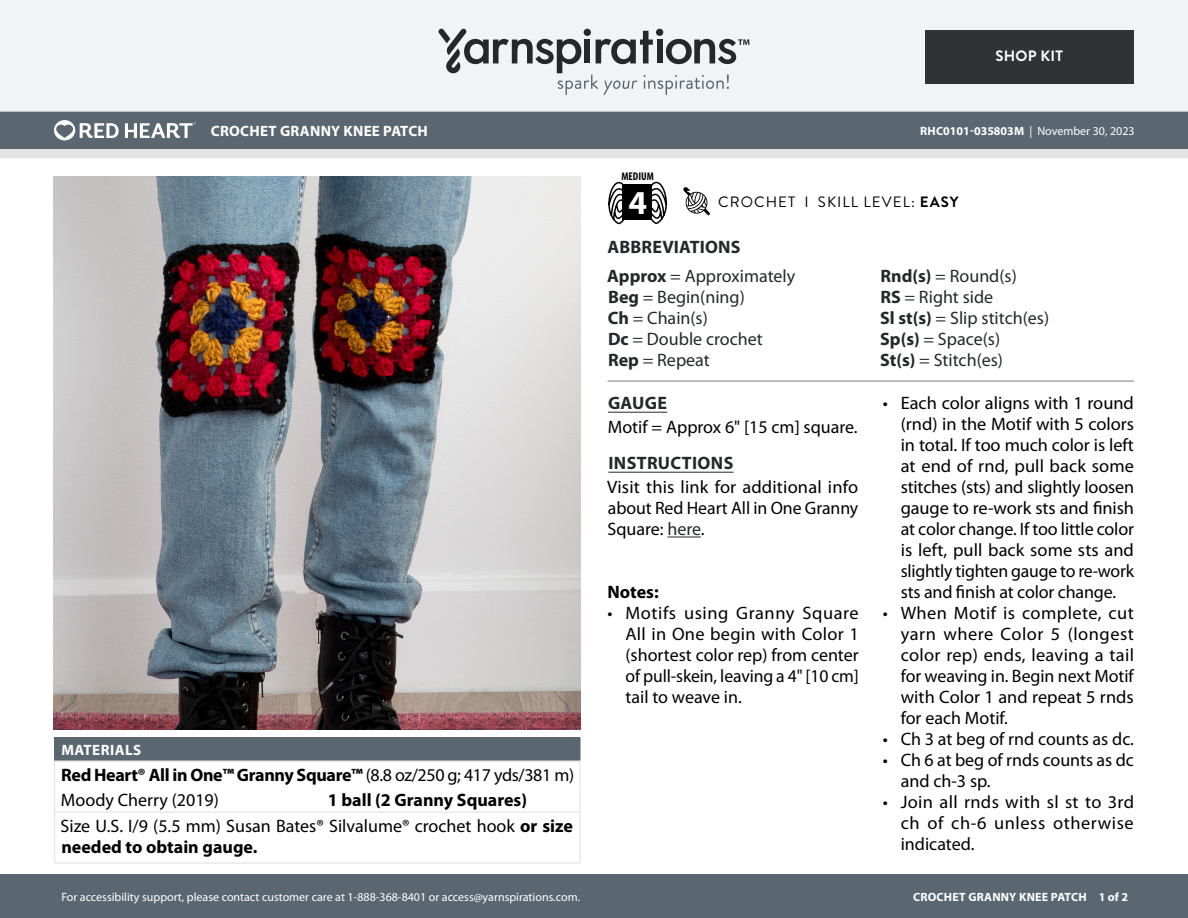
<style>
.page{position:relative;width:1188px;height:918px;background:#fff}
.page>*{position:absolute;margin:0;border:0;box-sizing:border-box;transform-origin:0 0}
.t1{font:700 33.6px "Myriad Pro";color:#fff}
.Materials_-_Needle___Supplies_Info{font:18px/21px "Myriad Pro";color:#000;text-align:justify}
.t2{font:18px/21px "Myriad Pro";color:#24282a}
.Body_-_NO_Automatic_styling{font:18px/21px "Myriad Pro";color:#000;text-align:justify}
.Materials_-_Brand___Product_Info{font:700 18px "Myriad Pro";letter-spacing:-.02em;color:#000}
.Body_-_HEADERS_-_Underline{font:700 18px "Myriad Pro";letter-spacing:.015em;color:#24282a}
.Material_-__Colors_information{font:700 18px "Myriad Pro";color:#000}
.Material_-__Colors_information-2{font:18px "Myriad Pro";color:#000}
.Body_-__Auto_Style_with_Keep_lines_toget{font:700 18px "Myriad Pro";color:#000}
.Materials_-__Header_in_dark_gray_box{font:700 15px "Myriad Pro";letter-spacing:.02em;color:#fff}
.t3{font:15px "Brandon Grotesque";letter-spacing:.07em;color:#000}
.t4{font:700 15px "Brandon Grotesque";letter-spacing:.02em;color:#fff}
.t5{font:12px "Myriad Pro";color:#fff}
.t6{font:700 12px "Myriad Pro";letter-spacing:.02em;color:#fff}
.t7{font:700 condensed 11.25px "Myriad Pro";color:#000}
.s1{font-weight:400}
.s2{font-weight:700}
.s3{color:#24282a}
</style>
<div class="page">
<div style="left:0;top:875px;width:1188px;height:43px;background:#5a6670"></div>
<div style="left:0;top:149px;width:1188px;height:9px;background:#e4e3e3"></div>
<div style="left:0;top:111px;width:1188px;height:38px;background:#5a6670"></div>
<div style="left:0;top:0;width:1188px;height:112px;background:#f2f3f4"></div>
<svg style="left:438px;top:29px;width:311px;height:66px"></svg>
<div style="left:925px;top:30px;width:209px;height:54px;background:#2f3336"></div>
<hr style="left:608px;top:381px;width:526px;height:1px;background:#7d7d7d">
<svg style="left:683px;top:187px;width:27px;height:28px"></svg>
<svg style="left:608px;top:181px;width:18px;height:43px"></svg>
<svg style="left:649px;top:181px;width:18px;height:43px"></svg>
<div style="left:622px;top:185px;width:30px;height:35px;background:#000"></div>
<svg style="left:54px;top:120px;width:65px;height:20px"></svg>
<svg style="left:125px;top:122px;width:71px;height:16px"></svg>
<hr style="left:608px;top:412px;width:59px;height:1px;background:#24282a">
<hr style="left:608px;top:472px;width:126px;height:1px;background:#24282a">
<hr style="left:667px;top:537px;width:34px;height:1px;background:#24282a">
<img style="left:54px;top:177px;width:527px;height:553px">
<div style="left:55px;top:738px;width:525px;height:23px;background:#5a6670"></div>
<hr style="left:54px;top:737px;width:269px;height:1px;background:#5a6670">
<hr style="left:323px;top:737px;width:257px;height:1px;background:#5a6670">
<svg style="left:580px;top:738px;width:1px;height:22px"></svg>
<hr style="left:54px;top:760px;width:269px;height:2px;background:#e4e3e3">
<hr style="left:323px;top:760px;width:258px;height:2px;background:#e4e3e3">
<hr style="left:579px;top:762px;width:2px;height:25px;background:#e4e3e3">
<svg style="left:54px;top:738px;width:1px;height:74px"></svg>
<hr style="left:579px;top:787px;width:2px;height:25px;background:#e4e3e3">
<hr style="left:54px;top:813px;width:1px;height:49px;background:#e4e3e3">
<hr style="left:54px;top:812px;width:269px;height:1px;background:#e4e3e3">
<hr style="left:323px;top:812px;width:258px;height:1px;background:#e4e3e3">
<hr style="left:579px;top:813px;width:2px;height:49px;background:#e4e3e3">
<hr style="left:54px;top:862px;width:269px;height:2px;background:#e4e3e3">
<hr style="left:323px;top:862px;width:258px;height:2px;background:#e4e3e3">
<p class="Materials_-__Header_in_dark_gray_box" style="left:211px;top:121px;width:219px">CROCHET GRANNY KNEE PATCH</p>
<p class="Materials_-__Header_in_dark_gray_box" style="left:61px;top:740px;width:81px">MATERIALS</p>
<p class="Materials_-_Brand___Product_Info" style="left:61px;top:763px;width:514px">Red Heart® All in One™ Granny Square™ <span class="s1">(8.8 oz/250 g; 417 yds/381 m)</span></p>
<p class="Material_-__Colors_information-2" style="left:61px;top:790px;width:159px">Moody Cherry (2019)</p>
<p class="Material_-__Colors_information" style="left:328px;top:788px;width:201px">1 ball (2 Granny Squares)</p>
<p class="Materials_-_Needle___Supplies_Info" style="left:61px;top:815px;width:514px">Size U.S. I/9 (5.5 mm) Susan Bates® Silvalume® crochet hook <span class="s2">or size needed to obtain gauge.</span></p>
<p class="t5" style="left:61px;top:890px;width:520px">For accessibility support, please contact customer care at 1-888-368-8401 or access@yarnspirations.com.</p>
<p class="t4" style="left:995px;top:46px;width:69px">SHOP KIT</p>
<p class="t7" style="left:621px;top:169px;width:34px">MEDIUM</p>
<h1 class="t1" style="left:629px;top:180px;width:20px">4</h1>
<p class="t5" style="left:920px;top:124px;width:216px"><span class="s2">RHC0101-035803M</span> | November 30, 2023</p>
<p class="t3" style="left:718px;top:192px;width:242px">CROCHET I SKILL LEVEL: <span class="s2">EASY</span></p>
<p class="Body_-_HEADERS_-_Underline" style="left:608px;top:235px;width:135px">ABBREVIATIONS</p>
<p class="t2" style="left:607px;top:265px;width:189px"><span class="s2">Approx</span> = Approximately<br><span class="s2">Beg</span> = Begin(ning)<br><span class="s2">Ch</span> = Chain(s)<br><span class="s2">Dc</span> = Double crochet<br><span class="s2">Rep</span> = Repeat</p>
<p class="t2" style="left:880px;top:265px;width:170px"><span class="s2">Rnd(s)</span> = Round(s)<br><span class="s2">RS</span> = Right side<br><span class="s2">Sl st(s)</span> = Slip stitch(es)<br><span class="s2">Sp(s)</span> = Space(s)<br><span class="s2">St(s)</span> = Stitch(es)</p>
<p class="Body_-_HEADERS_-_Underline" style="left:608px;top:391px;width:61px">GAUGE</p>
<p class="Body_-_NO_Automatic_styling" style="left:608px;top:417px;width:251px">Motif = Approx 6" [15 cm] square.</p>
<p class="Body_-_HEADERS_-_Underline" style="left:608px;top:451px;width:126px">INSTRUCTIONS</p>
<p class="Body_-_NO_Automatic_styling" style="left:607px;top:477px;width:253px">Visit this link for additional info about Red Heart All in One Granny Square: <span class="s3">here</span>.</p>
<p class="Body_-__Auto_Style_with_Keep_lines_toget" style="left:608px;top:580px;width:53px">Notes:</p>
<p class="Materials_-_Needle___Supplies_Info" style="left:626px;top:603px;width:235px;text-indent:-18px">• Motifs using Granny Square All in One begin with Color 1 (shortest color rep) from center of pull-skein, leaving a 4" [10 cm] tail to weave in.</p>
<p class="Materials_-_Needle___Supplies_Info" style="left:901px;top:393px;width:235px;text-indent:-18px">• Each color aligns with 1 round (rnd) in the Motif with 5 colors in total. If too much color is left at end of rnd, pull back some stitches (sts) and slightly loosen gauge to re-work sts and finish at color change. If too little color is left, pull back some sts and slightly tighten gauge to re-work sts and finish at color change.</p>
<p class="Materials_-_Needle___Supplies_Info" style="left:901px;top:603px;width:235px;text-indent:-18px">• When Motif is complete, cut yarn where Color 5 (longest color rep) ends, leaving a tail for weaving in. Begin next Motif with Color 1 and repeat 5 rnds for each Motif.</p>
<p class="Materials_-_Needle___Supplies_Info" style="left:883px;top:729px;width:253px">• Ch 3 at beg of rnd counts as dc.</p>
<p class="Materials_-_Needle___Supplies_Info" style="left:901px;top:750px;width:235px;text-indent:-18px">• Ch 6 at beg of rnds counts as dc and ch-3 sp.</p>
<p class="Materials_-_Needle___Supplies_Info" style="left:901px;top:792px;width:235px;text-indent:-18px">• Join all rnds with sl st to 3rd ch of ch-6 unless otherwise indicated.</p>
<p class="t6" style="left:913px;top:889px;width:217px">CROCHET GRANNY KNEE PATCH 1 of 2</p>
</div>
